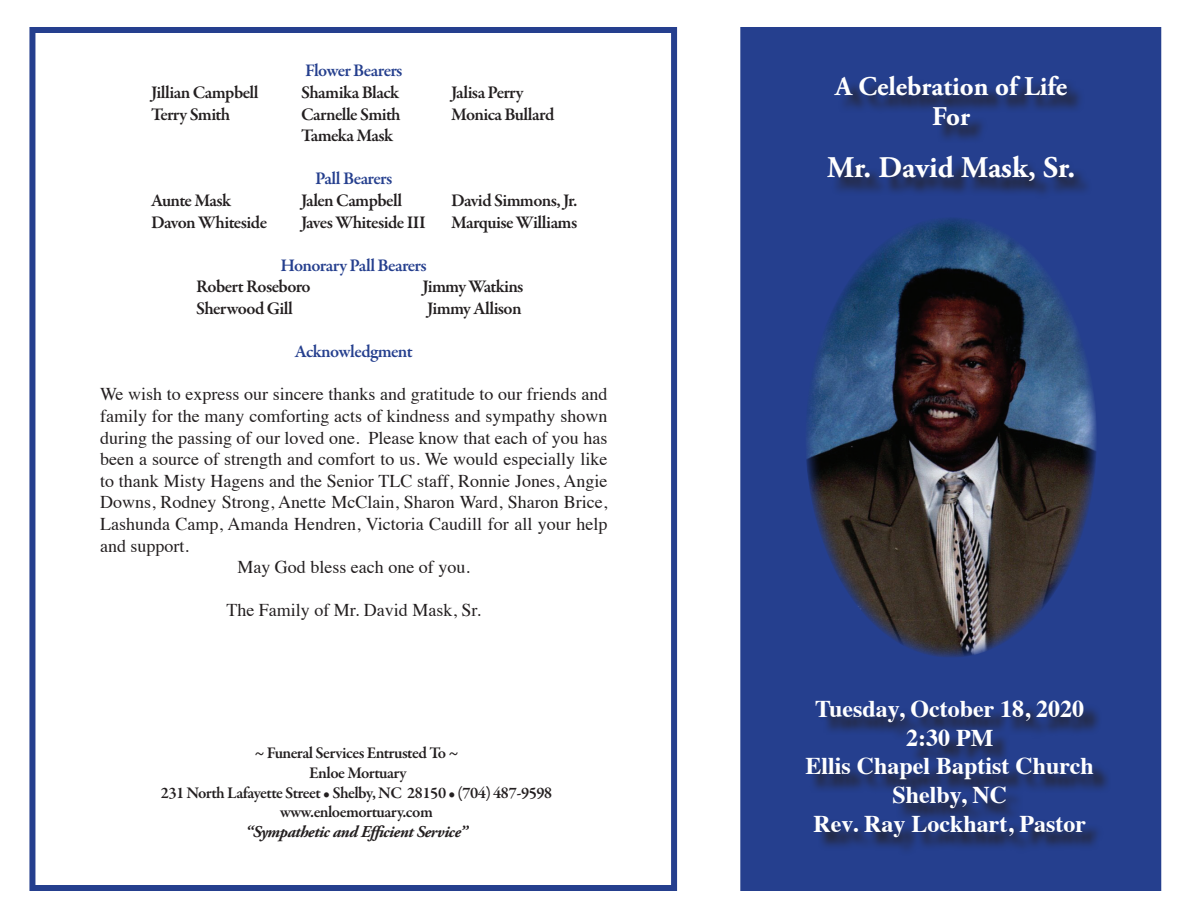
<style>
.page{position:relative;width:1188px;height:918px;background:#fff}
.page>*{position:absolute;margin:0;border:0;box-sizing:border-box;transform-origin:0 0}
.t1{font:700 30px "Adobe Garamond Pro";color:#fff}
.t2{font:700 27px/30px "Adobe Garamond Pro";color:#fff;text-align:center}
.t3{font:700 24px/28.8px "Times";color:#fff;text-align:center}
.t4{font:18px "Times";color:#231f20}
.t5{font:600 18px "Garamond Premr Pro";letter-spacing:-.03em;color:#231f20}
.t6{font:600 18px "Garamond Premr Pro";letter-spacing:-.03em;color:#253f8e}
.t7{font:600 16.5px/19.8px "Garamond Premr Pro";letter-spacing:-.03em;color:#231f20;text-align:center}
.t8{font:italic 700 16.5px "Adobe Garamond Pro";letter-spacing:-.03em;color:#231f20}
</style>
<div class="page">
<div style="left:740px;top:27px;width:421px;height:864px;background:#253f8e"></div>
<div style="left:29px;top:27px;width:648px;height:864px;border:6px solid #253f8e"></div>
<svg style="left:836px;top:83px;width:251px;height:111px"></svg>
<svg style="left:813px;top:707px;width:295px;height:143px"></svg>
<img style="left:806px;top:218px;width:290px;height:439px">
<p class="t6" style="left:305px;top:60px;width:99px">Flower Bearers</p>
<p class="t5" style="left:151px;top:81px;width:109px">Jillian Campbell</p>
<p class="t5" style="left:301px;top:81px;width:100px">Shamika Black</p>
<p class="t5" style="left:451px;top:81px;width:74px">Jalisa Perry</p>
<p class="t5" style="left:151px;top:103px;width:81px">Terry Smith</p>
<p class="t5" style="left:301px;top:103px;width:101px">Carnelle Smith</p>
<p class="t5" style="left:451px;top:103px;width:105px">Monica Bullard</p>
<p class="t5" style="left:301px;top:125px;width:94px">Tameka Mask</p>
<p class="t6" style="left:315px;top:168px;width:79px">Pall Bearers</p>
<p class="t5" style="left:151px;top:189px;width:82px">Aunte Mask</p>
<p class="t5" style="left:301px;top:189px;width:103px">Jalen Campbell</p>
<p class="t5" style="left:451px;top:189px;width:128px">David Simmons, Jr.</p>
<p class="t5" style="left:151px;top:211px;width:118px">Davon Whiteside</p>
<p class="t5" style="left:301px;top:211px;width:126px">Javes Whiteside III</p>
<p class="t5" style="left:451px;top:211px;width:128px">Marquise Williams</p>
<p class="t6" style="left:281px;top:254px;width:148px">Honorary Pall Bearers</p>
<p class="t5" style="left:196px;top:276px;width:116px">Robert Roseboro</p>
<p class="t5" style="left:423px;top:276px;width:102px">Jimmy Watkins</p>
<p class="t5" style="left:196px;top:297px;width:99px">Sherwood Gill</p>
<p class="t5" style="left:427px;top:297px;width:96px">Jimmy Allison</p>
<p class="t6" style="left:295px;top:341px;width:119px">Acknowledgment</p>
<p class="t4" style="left:100px;top:378px;width:509px">We wish to express our sincere thanks and gratitude to our friends and</p>
<p class="t4" style="left:100px;top:399px;width:509px">family for the many comforting acts of kindness and sympathy shown</p>
<p class="t4" style="left:100px;top:421px;width:509px">during the passing of our loved one. Please know that each of you has</p>
<p class="t4" style="left:100px;top:442px;width:509px">been a source of strength and comfort to us. We would especially like</p>
<p class="t4" style="left:100px;top:464px;width:509px">to thank Misty Hagens and the Senior TLC staff, Ronnie Jones, Angie</p>
<p class="t4" style="left:100px;top:486px;width:509px">Downs, Rodney Strong, Anette McClain, Sharon Ward, Sharon Brice,</p>
<p class="t4" style="left:100px;top:507px;width:509px">Lashunda Camp, Amanda Hendren, Victoria Caudill for all your help</p>
<p class="t4" style="left:100px;top:529px;width:90px">and support.</p>
<p class="t4" style="left:237px;top:550px;width:234px">May God bless each one of you.</p>
<p class="t4" style="left:226px;top:594px;width:256px">The Family of Mr. David Mask, Sr.</p>
<p class="t7" style="left:161px;top:743px;width:393px">~ Funeral Services Entrusted To ~<br>Enloe Mortuary<br>231 North Lafayette Street • Shelby, NC 28150 • (704) 487-9598 www.enloemortuary.com</p>
<p class="t8" style="left:245px;top:822px;width:224px">“Sympathetic and Efficient Service”</p>
<h2 class="t2" style="left:835px;top:72px;width:234px">A Celebration of Life<br>For</h2>
<h1 class="t1" style="left:827px;top:150px;width:250px">Mr. David Mask, Sr.</h1>
<h3 class="t3" style="left:806px;top:692px;width:290px">Tuesday, October 18, 2020<br>2:30 PM<br>Ellis Chapel Baptist Church<br>Shelby, NC<br>Rev. Ray Lockhart, Pastor</h3>
</div>
